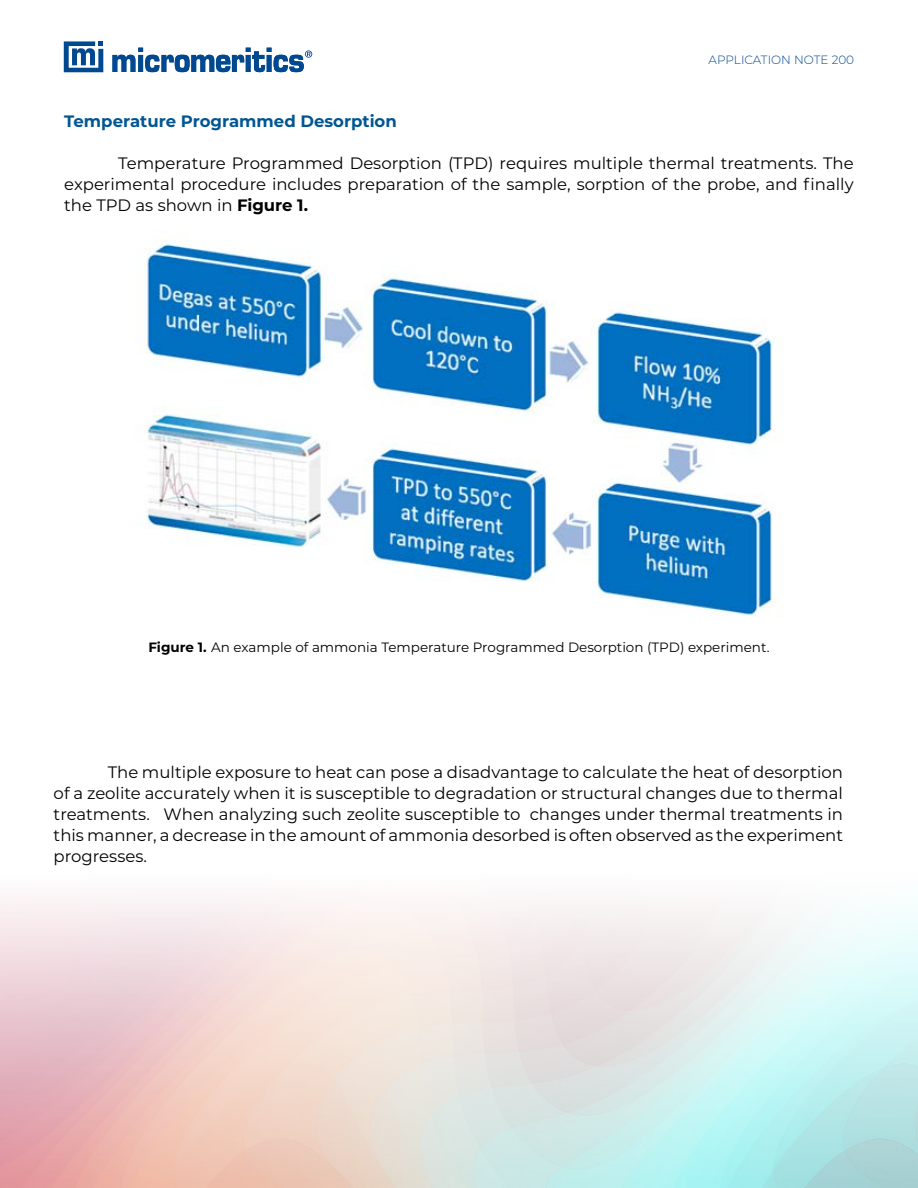
<style>
.page{position:relative;width:918px;height:1188px;background:#fff}
.page>*{position:absolute;margin:0;border:0;box-sizing:border-box;transform-origin:0 0}
.t1{font:16.5px/21px "Montserrat";color:#000;text-align:justify}
.t2{font:700 16.5px "Montserrat";color:#005692}
.t3{font:13.5px "Montserrat";color:#000}
.t4{font:300 12px "Montserrat";color:#004890}
.s1{font-weight:700}
</style>
<div class="page">
<svg style="left:64px;top:41px;width:39px;height:31px"></svg>
<svg style="left:112px;top:48px;width:200px;height:24px"></svg>
<img style="left:141px;top:231px;width:643px;height:386px">
<p class="t4" style="left:709px;top:51px;width:147px">APPLICATION NOTE 200</p>
<p class="t2" style="left:64px;top:109px;width:334px">Temperature Programmed Desorption</p>
<p class="t1" style="left:64px;top:152px;width:791px;text-indent:54px">Temperature Programmed Desorption (TPD) requires multiple thermal treatments. The experimental procedure includes preparation of the sample, sorption of the probe, and finally the TPD as shown in <span class="s1">Figure 1.</span></p>
<p class="t3" style="left:148px;top:638px;width:623px"><span class="s1">Figure 1.</span> An example of ammonia Temperature Programmed Desorption (TPD) experiment.</p>
<p class="t1" style="left:54px;top:761px;width:791px;text-indent:54px">The multiple exposure to heat can pose a disadvantage to calculate the heat of desorption of a zeolite accurately when it is susceptible to degradation or structural changes due to thermal treatments. When analyzing such zeolite susceptible to changes under thermal treatments in this manner, a decrease in the amount of ammonia desorbed is often observed as the experiment progresses.</p>
</div>
